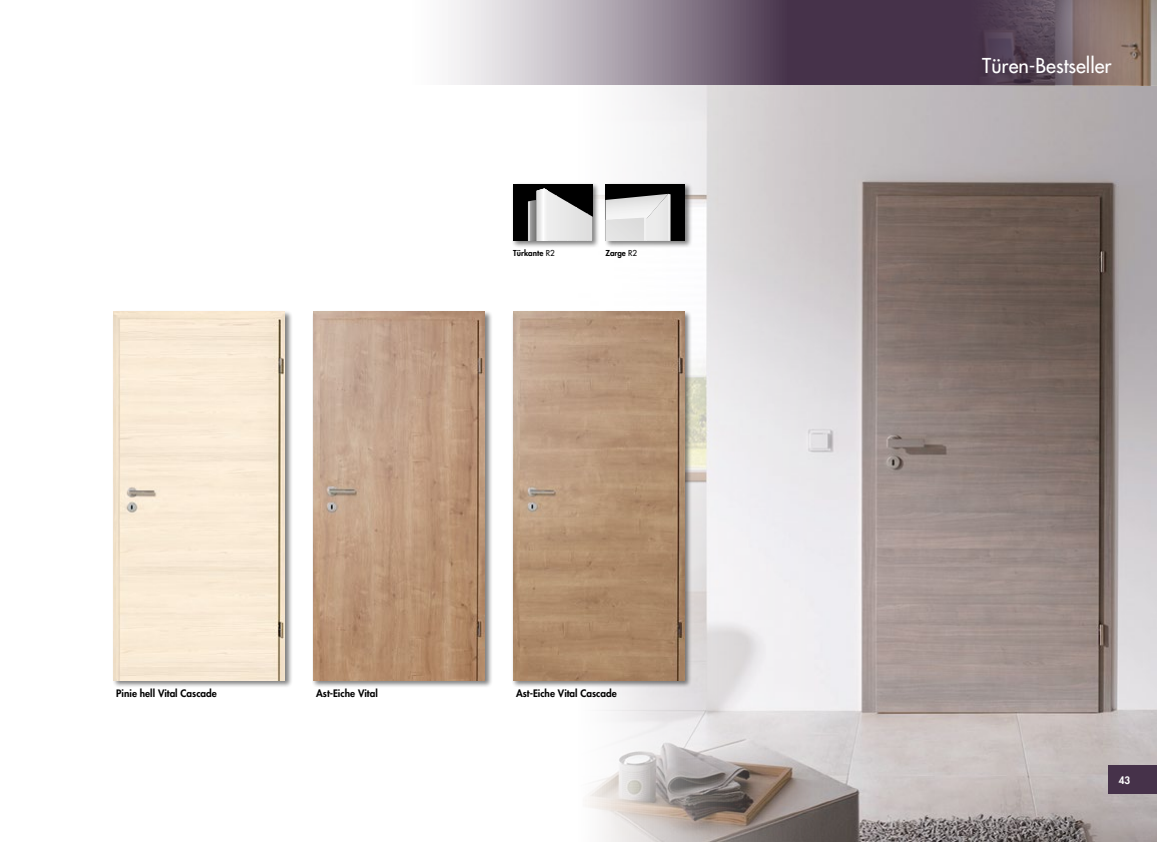
<style>
.page{position:relative;width:1157px;height:842px;background:#fff}
.page>*{position:absolute;margin:0;border:0;box-sizing:border-box;transform-origin:0 0}
.t1{font:20px "Futura";color:#fff}
.t2{font:800 10px "Futura";color:#000}
.t3{font:800 10px "Futura";color:#fff}
.t4{font:800 8px "Futura";color:#000}
.s1{font-weight:400}
</style>
<div class="page">
<img style="left:585px;top:85px;width:572px;height:757px">
<div style="left:312px;top:310px;width:180px;height:377px;background:#000;opacity:.5"></div>
<img style="left:313px;top:312px;width:172px;height:368px">
<div style="left:512px;top:310px;width:180px;height:377px;background:#000;opacity:.5"></div>
<img style="left:513px;top:312px;width:172px;height:368px">
<div style="left:112px;top:310px;width:180px;height:377px;background:#000;opacity:.5"></div>
<img style="left:113px;top:312px;width:172px;height:368px">
<div style="left:604px;top:183px;width:88px;height:66px;background:#000;opacity:.5"></div>
<div style="left:605px;top:184px;width:80px;height:57px;background:#000"></div>
<svg style="left:605px;top:194px;width:65px;height:47px;background:#d7d7d7"></svg>
<div style="left:512px;top:183px;width:88px;height:66px;background:#000;opacity:.5"></div>
<div style="left:513px;top:184px;width:79px;height:57px;background:#000"></div>
<hr style="left:536px;top:188px;width:1px;height:53px;background:#dbdbdb">
<hr style="left:537px;top:188px;width:1px;height:53px;background:#dcdcdc">
<hr style="left:538px;top:188px;width:1px;height:53px;background:#e1e1e0">
<hr style="left:539px;top:188px;width:1px;height:53px;background:#e5e5e5">
<hr style="left:540px;top:188px;width:1px;height:53px;background:#eaeaea">
<hr style="left:541px;top:188px;width:1px;height:53px;background:#f0f0f0">
<hr style="left:542px;top:188px;width:1px;height:53px;background:#f7f7f7">
<hr style="left:543px;top:188px;width:1px;height:53px;background:#fefefe">
<hr style="left:544px;top:188px;width:1px;height:53px;background:#f9f9f9">
<hr style="left:545px;top:188px;width:1px;height:53px;background:#f4f4f4">
<hr style="left:546px;top:188px;width:1px;height:53px;background:#f1f1f0">
<hr style="left:547px;top:188px;width:1px;height:53px;background:#eee">
<hr style="left:548px;top:188px;width:1px;height:53px;background:#eee">
<hr style="left:549px;top:188px;width:4px;height:53px;background:#ededed">
<hr style="left:553px;top:188px;width:1px;height:53px;background:#ececec">
<hr style="left:554px;top:188px;width:2px;height:53px;background:#ececeb">
<hr style="left:556px;top:188px;width:2px;height:53px;background:#ebebeb">
<hr style="left:558px;top:188px;width:2px;height:53px;background:#eaeaea">
<hr style="left:560px;top:188px;width:2px;height:53px;background:#e9e9e9">
<hr style="left:562px;top:188px;width:1px;height:53px;background:#e9e9e9">
<hr style="left:563px;top:188px;width:2px;height:53px;background:#e8e8e8">
<hr style="left:565px;top:188px;width:2px;height:53px;background:#e7e7e7">
<hr style="left:567px;top:188px;width:2px;height:53px;background:#e7e7e6">
<hr style="left:569px;top:188px;width:2px;height:53px;background:#e6e6e6">
<hr style="left:571px;top:188px;width:2px;height:53px;background:#e5e5e5">
<hr style="left:573px;top:188px;width:2px;height:53px;background:#e4e4e4">
<hr style="left:575px;top:188px;width:1px;height:53px;background:#e3e3e3">
<hr style="left:576px;top:188px;width:2px;height:53px;background:#e3e3e3">
<hr style="left:578px;top:188px;width:2px;height:53px;background:#e2e2e2">
<hr style="left:580px;top:188px;width:2px;height:53px;background:#e1e1e1">
<hr style="left:582px;top:188px;width:2px;height:53px;background:#e1e1e0">
<hr style="left:584px;top:188px;width:1px;height:53px;background:#e0e0e0">
<hr style="left:585px;top:188px;width:2px;height:53px;background:#dfdfdf">
<hr style="left:587px;top:188px;width:2px;height:53px;background:#dfdede">
<hr style="left:589px;top:188px;width:2px;height:53px;background:#dedede">
<hr style="left:591px;top:188px;width:1px;height:53px;background:#ddd">
<svg style="left:528px;top:201px;width:2px;height:40px"></svg>
<hr style="left:530px;top:201px;width:1px;height:40px;background:#d9d9d9">
<hr style="left:531px;top:201px;width:1px;height:40px;background:#d7d7d7">
<hr style="left:532px;top:201px;width:1px;height:40px;background:#d4d4d4">
<hr style="left:533px;top:200px;width:1px;height:41px;background:#cfcfcf">
<hr style="left:534px;top:200px;width:1px;height:41px;background:#c8c8c8">
<hr style="left:535px;top:200px;width:1px;height:41px;background:#bfbfbf">
<hr style="left:536px;top:200px;width:1px;height:41px;background:#b6b6b6">
<svg style="left:448px;top:0;width:519px;height:85px;background:#857888"></svg>
<img style="left:967px;top:0;width:190px;height:85px">
<div style="left:1108px;top:765px;width:49px;height:29px;background:#46324a"></div>
<p class="t4" style="left:513px;top:248px;width:43px">Türkante <span class="s1">R2</span></p>
<p class="t4" style="left:605px;top:248px;width:33px">Zarge <span class="s1">R2</span></p>
<p class="t2" style="left:116px;top:686px;width:102px">Pinie hell Vital Cascade</p>
<p class="t2" style="left:316px;top:686px;width:63px">Ast-Eiche Vital</p>
<p class="t2" style="left:516px;top:686px;width:102px">Ast-Eiche Vital Cascade</p>
<h1 class="t1" style="left:982px;top:52px;width:131px">Türen-Bestseller</h1>
<p class="t3" style="left:1118px;top:773px;width:13px">43</p>
</div>
